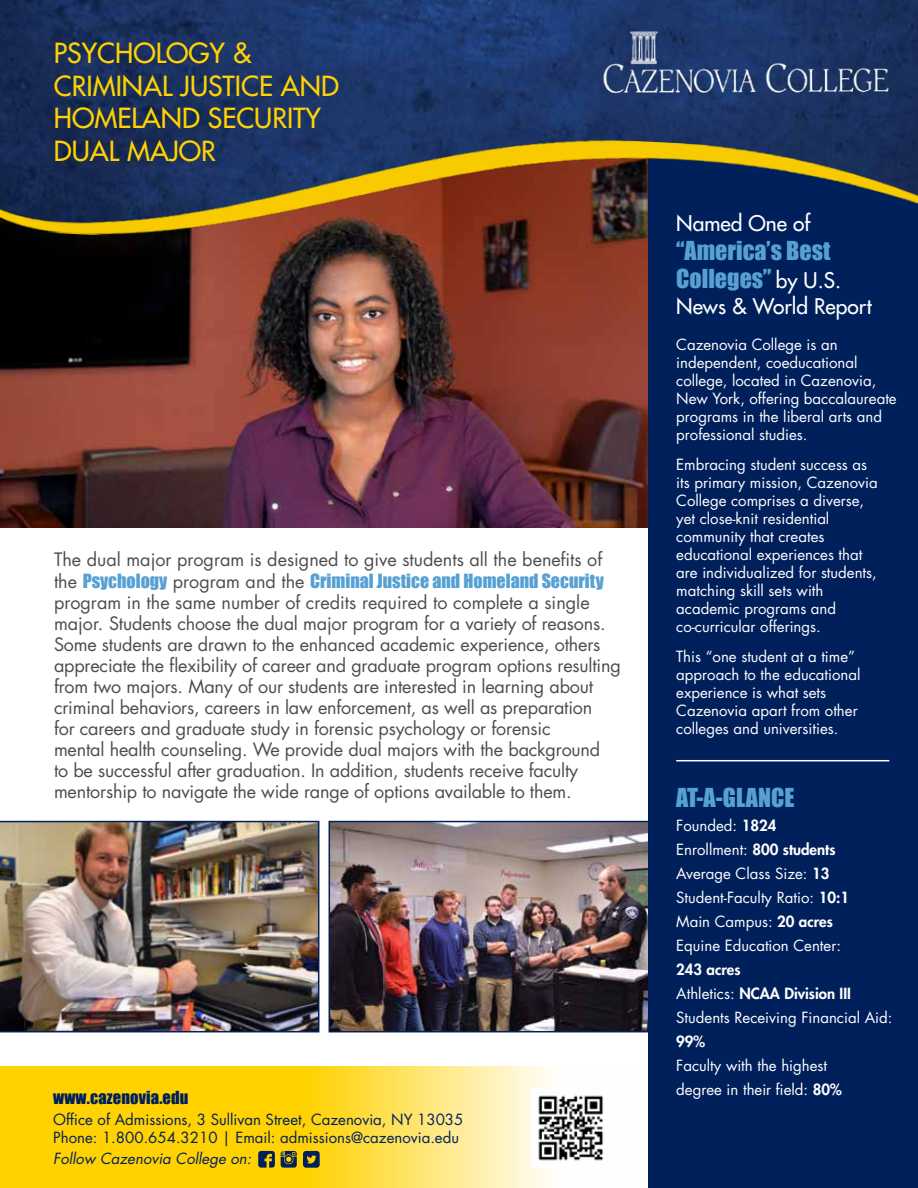
<style>
.page{position:relative;width:918px;height:1188px;background:#fff}
.page>*{position:absolute;margin:0;border:0;box-sizing:border-box;transform-origin:0 0}
.t1{font:500 27px/32.4px "Futura Std";color:#ffd200}
.t2{font:24px/28.8px "Impact";color:#56a0d3}
.t3{font:500 21px "Futura Std";color:#fff}
.t4{font:18px/21px "Futura Std";letter-spacing:-.01em;color:#4d4d4f}
.t5{font:18px "Impact";color:#56a0d3}
.t6{font:16.5px "Impact";letter-spacing:.01em;color:#00205c}
.t7{font:15px/18px "Futura Std";color:#fff}
.t8{font:15px/18px "Futura Std";color:#00205c}
.t9{font:italic 15px "Futura Std";color:#00205c}
.t10{font:800 15px "Futura Std";color:#fff}
.s1{font-family:"Futura Std";color:#4d4d4f}
.s2{font-family:"Futura Std";font-weight:500;font-size:21px;color:#fff}
.s3{font-weight:800}
</style>
<div class="page">
<img style="left:332px;top:824px;width:316px;height:205px">
<div style="left:329px;top:821px;width:329px;height:211px;border:2px solid #00205c"></div>
<img style="left:0;top:275px;width:648px;height:252px">
<div style="left:648px;top:138px;width:270px;height:1050px;background:#00205c"></div>
<img style="left:0;top:0;width:918px;height:110px">
<img style="left:602px;top:20px;width:287px;height:90px">
<hr style="left:676px;top:760px;width:213px;height:1px;background:#fff">
<img style="left:0;top:821px;width:319px;height:211px">
<svg style="left:0;top:1066px;width:549px;height:122px;fill:#ffd200"></svg>
<svg style="left:258px;top:1151px;width:17px;height:17px"></svg>
<svg style="left:281px;top:1151px;width:16px;height:17px"></svg>
<svg style="left:303px;top:1151px;width:17px;height:17px"></svg>
<img style="left:0;top:110px;width:918px;height:165px">
<img style="left:531px;top:1089px;width:73px;height:77px">
<h1 class="t1" style="left:54px;top:37px;width:287px">PSYCHOLOGY &amp;<br>CRIMINAL JUSTICE AND<br>HOMELAND SECURITY<br>DUAL MAJOR</h1>
<p class="t4" style="left:54px;top:549px;width:550px">The dual major program is designed to give students all the benefits of</p>
<p class="t5" style="left:54px;top:567px;width:551px"><span class="s1">the</span> Psychology <span class="s1">program and the</span> Criminal Justice and Homeland Security</p>
<p class="t4" style="left:54px;top:592px;width:568px">program in the same number of credits required to complete a single major. Students choose the dual major program for a variety of reasons.<br>Some students are drawn to the enhanced academic experience, others appreciate the flexibility of career and graduate program options resulting from two majors. Many of our students are interested in learning about criminal behaviors, careers in law enforcement, as well as preparation<br>for careers and graduate study in forensic psychology or forensic<br>mental health counseling. We provide dual majors with the background<br>to be successful after graduation. In addition, students receive faculty mentorship to navigate the wide range of options available to them.</p>
<p class="t6" style="left:53px;top:1085px;width:137px">www.cazenovia.edu</p>
<p class="t8" style="left:53px;top:1111px;width:412px">Office of Admissions, 3 Sullivan Street, Cazenovia, NY 13035<br>Phone: 1.800.654.3210 | Email: admissions@cazenovia.edu</p>
<p class="t9" style="left:53px;top:1149px;width:200px">Follow Cazenovia College on:</p>
<h3 class="t3" style="left:676px;top:210px;width:136px">Named One of</h3>
<h2 class="t2" style="left:676px;top:235px;width:166px">“America’s Best<br>Colleges” <span class="s2">by U.S.</span></h2>
<h3 class="t3" style="left:676px;top:293px;width:197px">News &amp; World Report</h3>
<p class="t7" style="left:676px;top:335px;width:222px">Cazenovia College is an independent, coeducational college, located in Cazenovia,<br>New York, offering baccalaureate programs in the liberal arts and professional studies.</p>
<p class="t7" style="left:676px;top:455px;width:203px">Embracing student success as its primary mission, Cazenovia<br>College comprises a diverse, yet close-knit residential community that creates educational experiences that are individualized for students, matching skill sets with academic programs and co-curricular offerings.</p>
<p class="t7" style="left:676px;top:647px;width:186px">This “one student at a time” approach to the educational experience is what sets<br>Cazenovia apart from other colleges and universities.</p>
<h2 class="t2" style="left:676px;top:783px;width:120px">AT-A-GLANCE</h2>
<p class="t7" style="left:676px;top:814px;width:174px;line-height:24px">Founded: <span class="s3">1824<br></span>Enrollment: <span class="s3">800 students<br></span>Average Class Size: <span class="s3">13<br></span>Student-Faculty Ratio: <span class="s3">10:1<br></span>Main Campus: <span class="s3">20 acres<br></span>Equine Education Center:</p>
<p class="t7" style="left:676px;top:958px;width:218px;line-height:24px"><span class="s3">243 acres<br></span>Athletics: <span class="s3">NCAA Division III<br></span>Students Receiving Financial Aid:</p>
<p class="t10" style="left:676px;top:1032px;width:30px">99%</p>
<p class="t7" style="left:676px;top:1054px;width:167px;line-height:24px">Faculty with the highest degree in their field: <span class="s3">80%</span></p>
</div>
